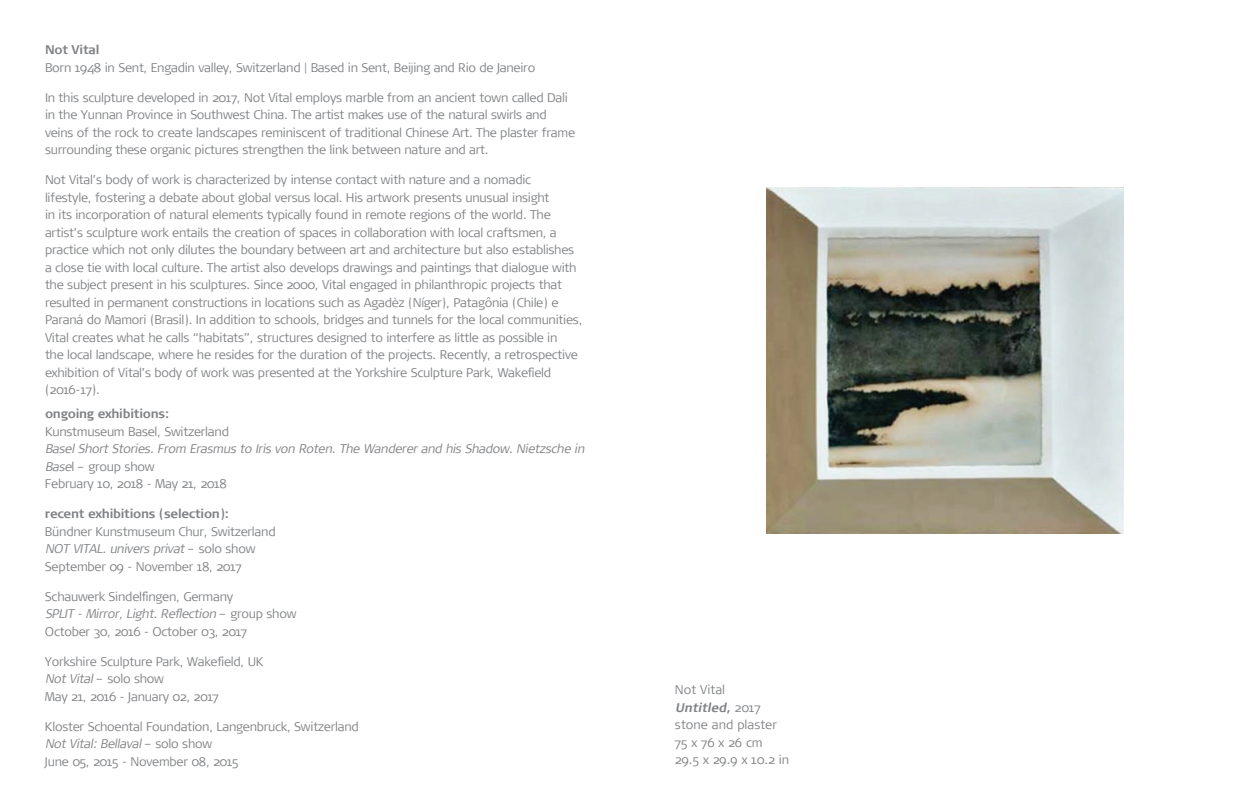
<style>
.page{position:relative;width:1260px;height:810px;background:#fff}
.page>*{position:absolute;margin:0;border:0;box-sizing:border-box;transform-origin:0 0}
.t1{font:300 12.5px/17.5px "Signa";letter-spacing:-.02em;color:#808285}
.t2{font:italic 300 12.5px/17.5px "Signa";color:#808285}
.t3{font:300 12.5px/17.5px "Signa";color:#808285}
.t4{font:700 12.5px "Signa";letter-spacing:-.02em;color:#808285}
.s1{font-style:normal}
.s2{font-style:italic}
.s3{font-weight:700;font-style:italic}
</style>
<div class="page">
<img style="left:767px;top:187px;width:356px;height:346px">
<p class="t4" style="left:45px;top:43px;width:56px">Not Vital</p>
<p class="t1" style="left:45px;top:59px;width:492px">Born 1948 in Sent, Engadin valley, Switzerland | Based in Sent, Beijing and Rio de Janeiro</p>
<p class="t1" style="left:45px;top:89px;width:532px">In this sculpture developed in 2017, Not Vital employs marble from an ancient town called Dali in the Yunnan Province in Southwest China. The artist makes use of the natural swirls and veins of the rock to create landscapes reminiscent of traditional Chinese Art. The plaster frame surrounding these organic pictures strengthen the link between nature and art.</p>
<p class="t1" style="left:45px;top:171px;width:539px">Not Vital’s body of work is characterized by intense contact with nature and a nomadic<br>lifestyle, fostering a debate about global versus local. His artwork presents unusual insight<br>in its incorporation of natural elements typically found in remote regions of the world. The artist’s sculpture work entails the creation of spaces in collaboration with local craftsmen, a practice which not only dilutes the boundary between art and architecture but also establishes a close tie with local culture. The artist also develops drawings and paintings that dialogue with the subject present in his sculptures. Since 2000, Vital engaged in philanthropic projects that resulted in permanent constructions in locations such as Agadèz (Níger), Patagônia (Chile) e Paraná do Mamori (Brasil). In addition to schools, bridges and tunnels for the local communities, Vital creates what he calls “habitats”, structures designed to interfere as little as possible in<br>the local landscape, where he resides for the duration of the projects. Recently, a retrospective exhibition of Vital’s body of work was presented at the Yorkshire Sculpture Park, Wakefield (2016-17).</p>
<p class="t4" style="left:45px;top:407px;width:126px">ongoing exhibitions:</p>
<p class="t1" style="left:45px;top:423px;width:186px">Kunstmuseum Basel, Switzerland</p>
<p class="t2" style="left:45px;top:440px;width:543px">Basel Short Stories. From Erasmus to Iris von Roten. The Wanderer and his Shadow. Nietzsche in<br>Base<span class="s1">l – group show<br>February 10, 2018 - May 21, 2018</span></p>
<p class="t4" style="left:45px;top:507px;width:185px">recent exhibitions (selection):</p>
<p class="t1" style="left:45px;top:523px;width:232px">Bündner Kunstmuseum Chur, Switzerland<br><span class="s2">NOT VITAL. univers privat</span> – s o l o s h o w<br>September 09 - November 18, 2017</p>
<p class="t1" style="left:45px;top:588px;width:253px">Schauwerk Sindelfingen, Germany<br><span class="s2">SPLIT - Mirror, Light. Reflection</span> – g r o u p s h o w<br>October 30, 2016 - October 03, 2017</p>
<p class="t1" style="left:45px;top:653px;width:220px">Yorkshire Sculpture Park, Wakefield, UK<br><span class="s2">Not Vital</span> – solo show<br>May 21, 2016 - January 02, 2017</p>
<p class="t1" style="left:45px;top:718px;width:315px">Kloster Schoental Foundation, Langenbruck, Switzerland<br><span class="s2">Not Vital: Bellaval</span> – s o l o s h o w<br>June 05, 2015 - November 08, 2015</p>
<p class="t3" style="left:675px;top:681px;width:116px">Not Vital<br><span class="s3">Untitled,</span> 2 0 17 stone and plaster<br>75 x 76 x 26 cm<br>29.5 x 29.9 x 10.2 in</p>
</div>
